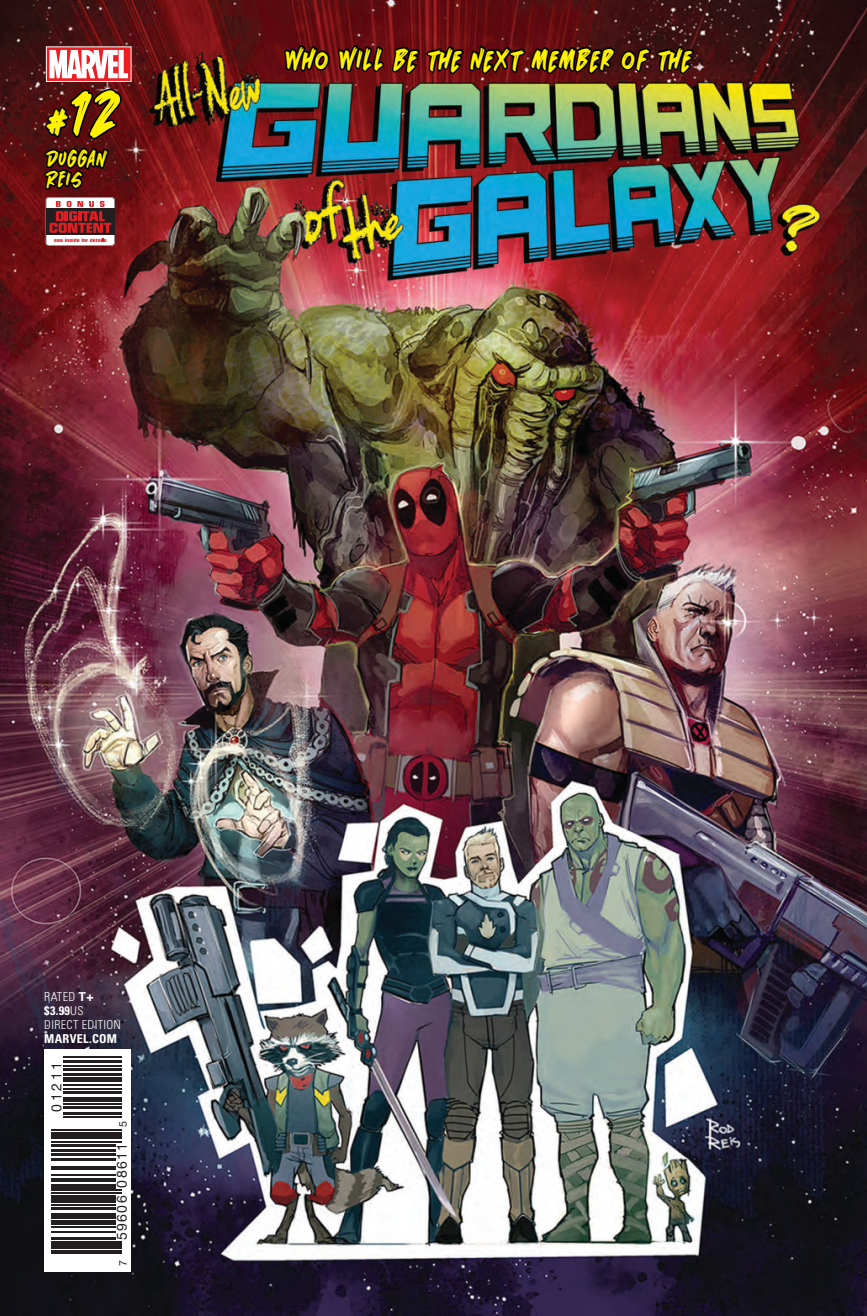
<style>
.page{position:relative;width:867px;height:1316px;background:#fff}
.page>*{position:absolute;margin:0;border:0;box-sizing:border-box;transform-origin:0 0}
.t1{font:700 60.9px "CC Shout Out";color:#fff101}
.t2{font:700 26.25px "CC Shout Out";letter-spacing:.05em;color:#fff101}
.t3{font:700 19.25px/21px "CC Shout Out";letter-spacing:.05em;color:#fff101}
.t4{font:14px "Helvetica Neue";letter-spacing:.1em;color:#231f20}
.t5{font:300 condensed 12.25px/14px "Univers LT Std";letter-spacing:.025em;color:#fff}
.t6{font:700 condensed 12.25px "Univers LT Std";letter-spacing:.025em;color:#fff}
.t7{font:10.67px "Helvetica Neue";color:#231f20}
.s1{font-size:38.68px}
.s2{font-weight:700;font-stretch:normal}
.s3{font-weight:700}
.s4{font-size:10.67px}
</style>
<div class="page">
<img style="left:0;top:0;width:866px;height:1315px">
<svg style="left:44px;top:1048px;width:87px;height:222px"></svg>
<hr style="left:51px;top:1252px;width:71px;height:1px;background:#231f20">
<hr style="left:51px;top:1249px;width:71px;height:2px;background:#231f20">
<hr style="left:51px;top:1244px;width:71px;height:4px;background:#231f20">
<hr style="left:51px;top:1240px;width:71px;height:3px;background:#231f20">
<hr style="left:51px;top:1236px;width:64px;height:3px;background:#231f20">
<hr style="left:51px;top:1231px;width:64px;height:1px;background:#231f20">
<hr style="left:51px;top:1225px;width:64px;height:2px;background:#231f20">
<hr style="left:51px;top:1222px;width:64px;height:2px;background:#231f20">
<hr style="left:51px;top:1219px;width:64px;height:1px;background:#231f20">
<div style="left:51px;top:1212px;width:64px;height:6px;background:#231f20"></div>
<hr style="left:51px;top:1206px;width:64px;height:3px;background:#231f20">
<hr style="left:51px;top:1203px;width:64px;height:2px;background:#231f20">
<hr style="left:51px;top:1201px;width:64px;height:1px;background:#231f20">
<div style="left:51px;top:1194px;width:64px;height:5px;background:#231f20"></div>
<hr style="left:51px;top:1191px;width:71px;height:2px;background:#231f20">
<hr style="left:51px;top:1189px;width:71px;height:1px;background:#231f20">
<hr style="left:51px;top:1184px;width:64px;height:4px;background:#231f20">
<hr style="left:51px;top:1180px;width:64px;height:1px;background:#231f20">
<hr style="left:51px;top:1177px;width:64px;height:2px;background:#231f20">
<hr style="left:51px;top:1173px;width:64px;height:2px;background:#231f20">
<hr style="left:51px;top:1168px;width:64px;height:1px;background:#231f20">
<hr style="left:51px;top:1165px;width:64px;height:2px;background:#231f20">
<hr style="left:51px;top:1157px;width:64px;height:3px;background:#231f20">
<hr style="left:51px;top:1152px;width:64px;height:3px;background:#231f20">
<hr style="left:51px;top:1148px;width:64px;height:3px;background:#231f20">
<hr style="left:51px;top:1143px;width:64px;height:3px;background:#231f20">
<hr style="left:51px;top:1140px;width:71px;height:2px;background:#231f20">
<hr style="left:51px;top:1134px;width:71px;height:4px;background:#231f20">
<hr style="left:51px;top:1131px;width:71px;height:2px;background:#231f20">
<hr style="left:51px;top:1129px;width:71px;height:1px;background:#231f20">
<hr style="left:63px;top:1115px;width:59px;height:2px;background:#231f20">
<hr style="left:63px;top:1112px;width:59px;height:2px;background:#231f20">
<hr style="left:63px;top:1105px;width:59px;height:3px;background:#231f20">
<hr style="left:63px;top:1102px;width:59px;height:2px;background:#231f20">
<hr style="left:63px;top:1100px;width:59px;height:1px;background:#231f20">
<hr style="left:63px;top:1096px;width:59px;height:3px;background:#231f20">
<hr style="left:63px;top:1091px;width:59px;height:2px;background:#231f20">
<hr style="left:63px;top:1088px;width:59px;height:1px;background:#231f20">
<hr style="left:63px;top:1084px;width:59px;height:1px;background:#231f20">
<hr style="left:63px;top:1079px;width:59px;height:3px;background:#231f20">
<hr style="left:63px;top:1076px;width:59px;height:2px;background:#231f20">
<hr style="left:63px;top:1072px;width:59px;height:3px;background:#231f20">
<hr style="left:63px;top:1067px;width:59px;height:3px;background:#231f20">
<hr style="left:63px;top:1064px;width:59px;height:2px;background:#231f20">
<hr style="left:63px;top:1059px;width:59px;height:3px;background:#231f20">
<hr style="left:63px;top:1055px;width:59px;height:2px;background:#231f20">
<svg style="left:0;top:46px;width:161px;height:254px;background:#6e2527"></svg>
<img style="left:270px;top:0;width:426px;height:272px">
<h1 class="t1" style="left:47px;top:76px;width:74px"><span class="s1">#</span>12</h1>
<h3 class="t3" style="left:46px;top:148px;width:61px">DUGGAN<br>REIS</h3>
<h2 class="t2" style="left:284px;top:43px;width:408px">WHO WILL BE THE NEXT MEMBER OF THE</h2>
<p class="t5" style="left:44px;top:989px;width:78px">RATED <span class="s2">T+ </span><span class="s3">$3.99</span>US<br>DIRECT EDITION</p>
<p class="t6" style="left:44px;top:1030px;width:74px">MARVEL.COM</p>
<p class="t4" style="left:46px;top:1111px;width:51px;rotate:-90deg">01211</p>
<p class="t4" style="left:112px;top:1239px;width:121px;rotate:-90deg">59606 08611 <span class="s4">5</span></p>
<p class="t7" style="left:115px;top:1265px;width:7px;rotate:-90deg">7</p>
</div>
